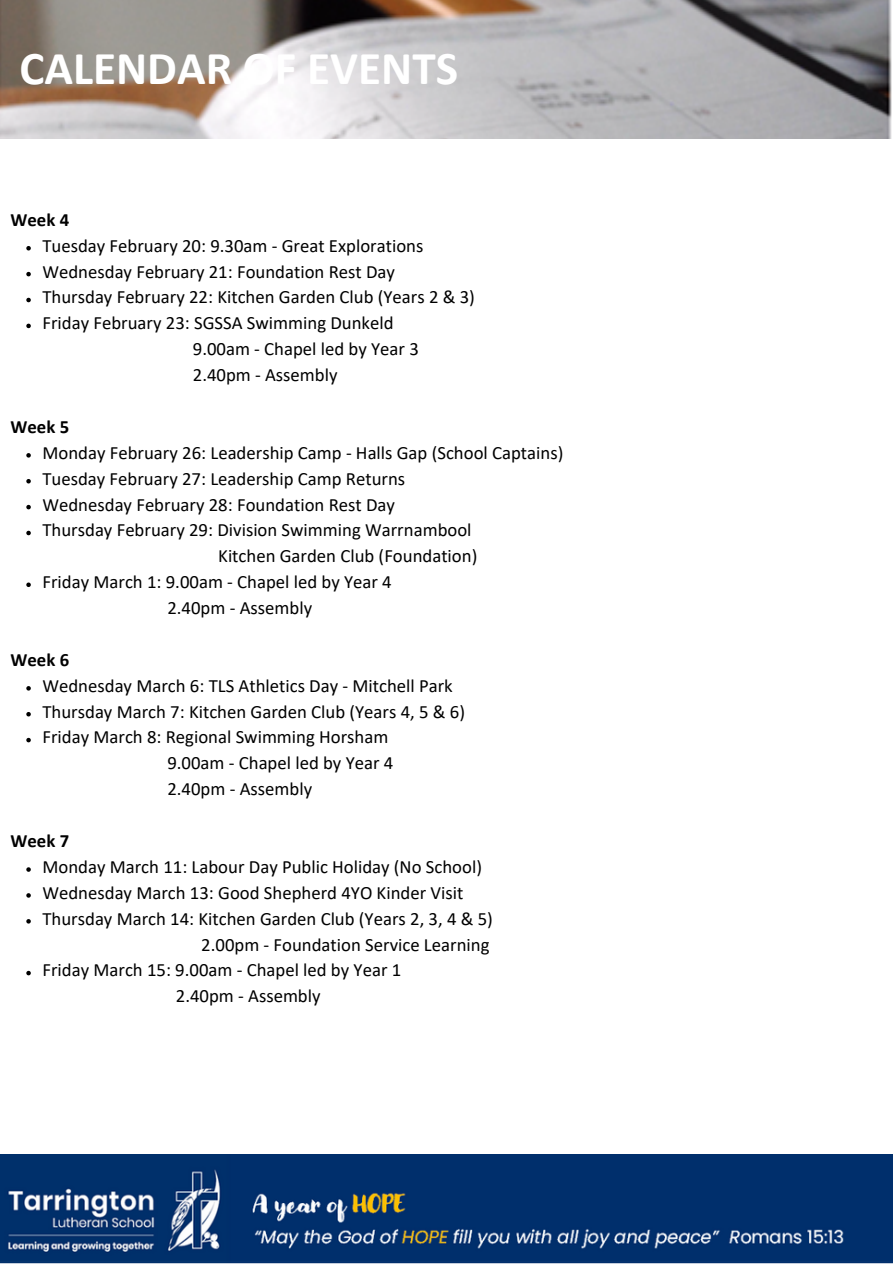
<style>
.page{position:relative;width:893px;height:1264px;background:#fff}
.page>*{position:absolute;margin:0;border:0;box-sizing:border-box;transform-origin:0 0}
.t1{font:700 47.25px "Calibri";color:#fff}
.t2{font:18.75px "Calibri";color:#000}
.t3{font:700 18.75px "Calibri";color:#000}
</style>
<div class="page">
<img style="left:0;top:0;width:892px;height:138px">
<svg style="left:26px;top:246px;width:5px;height:4px"></svg>
<svg style="left:26px;top:272px;width:5px;height:4px"></svg>
<svg style="left:26px;top:298px;width:5px;height:4px"></svg>
<svg style="left:26px;top:324px;width:5px;height:4px"></svg>
<svg style="left:26px;top:453px;width:5px;height:4px"></svg>
<svg style="left:26px;top:479px;width:5px;height:4px"></svg>
<svg style="left:26px;top:505px;width:5px;height:4px"></svg>
<svg style="left:26px;top:531px;width:5px;height:4px"></svg>
<svg style="left:26px;top:582px;width:5px;height:5px"></svg>
<svg style="left:26px;top:686px;width:5px;height:4px"></svg>
<svg style="left:26px;top:712px;width:5px;height:4px"></svg>
<svg style="left:26px;top:738px;width:5px;height:4px"></svg>
<svg style="left:26px;top:867px;width:5px;height:4px"></svg>
<svg style="left:26px;top:893px;width:5px;height:4px"></svg>
<svg style="left:26px;top:919px;width:5px;height:4px"></svg>
<svg style="left:26px;top:970px;width:5px;height:5px"></svg>
<img style="left:0;top:1154px;width:892px;height:109px">
<h1 class="t1" style="left:20px;top:48px;width:440px">CALENDAR OF EVENTS</h1>
<p class="t3" style="left:11px;top:212px;width:60px">Week 4</p>
<p class="t2" style="left:42px;top:237px;width:382px">Tuesday February 20: 9.30am - Great Explorations</p>
<p class="t2" style="left:42px;top:263px;width:354px">Wednesday February 21: Foundation Rest Day</p>
<p class="t2" style="left:42px;top:289px;width:434px">Thursday February 22: Kitchen Garden Club (Years 2 &amp; 3)</p>
<p class="t2" style="left:42px;top:315px;width:352px">Friday February 23: SGSSA Swimming Dunkeld</p>
<p class="t2" style="left:193px;top:341px;width:227px">9.00am - Chapel led by Year 3</p>
<p class="t2" style="left:193px;top:367px;width:146px">2.40pm - Assembly</p>
<p class="t3" style="left:11px;top:419px;width:60px">Week 5</p>
<p class="t2" style="left:42px;top:444px;width:522px">Monday February 26: Leadership Camp - Halls Gap (School Captains)</p>
<p class="t2" style="left:42px;top:470px;width:364px">Tuesday February 27: Leadership Camp Returns</p>
<p class="t2" style="left:42px;top:496px;width:354px">Wednesday February 28: Foundation Rest Day</p>
<p class="t2" style="left:42px;top:522px;width:430px">Thursday February 29: Division Swimming Warrnambool</p>
<p class="t2" style="left:218px;top:548px;width:260px">Kitchen Garden Club (Foundation)</p>
<p class="t2" style="left:42px;top:574px;width:351px">Friday March 1: 9.00am - Chapel led by Year 4</p>
<p class="t2" style="left:167px;top:600px;width:146px">2.40pm - Assembly</p>
<p class="t3" style="left:11px;top:651px;width:60px">Week 6</p>
<p class="t2" style="left:42px;top:677px;width:412px">Wednesday March 6: TLS Athletics Day - Mitchell Park</p>
<p class="t2" style="left:42px;top:703px;width:424px">Thursday March 7: Kitchen Garden Club (Years 4, 5 &amp; 6)</p>
<p class="t2" style="left:42px;top:729px;width:347px">Friday March 8: Regional Swimming Horsham</p>
<p class="t2" style="left:167px;top:755px;width:227px">9.00am - Chapel led by Year 4</p>
<p class="t2" style="left:167px;top:781px;width:146px">2.40pm - Assembly</p>
<p class="t3" style="left:11px;top:833px;width:60px">Week 7</p>
<p class="t2" style="left:42px;top:858px;width:441px">Monday March 11: Labour Day Public Holiday (No School)</p>
<p class="t2" style="left:42px;top:884px;width:422px">Wednesday March 13: Good Shepherd 4YO Kinder Visit</p>
<p class="t2" style="left:42px;top:910px;width:452px">Thursday March 14: Kitchen Garden Club (Years 2, 3, 4 &amp; 5)</p>
<p class="t2" style="left:201px;top:936px;width:290px">2.00pm - Foundation Service Learning</p>
<p class="t2" style="left:42px;top:962px;width:360px">Friday March 15: 9.00am - Chapel led by Year 1</p>
<p class="t2" style="left:176px;top:988px;width:146px">2.40pm - Assembly</p>
</div>
